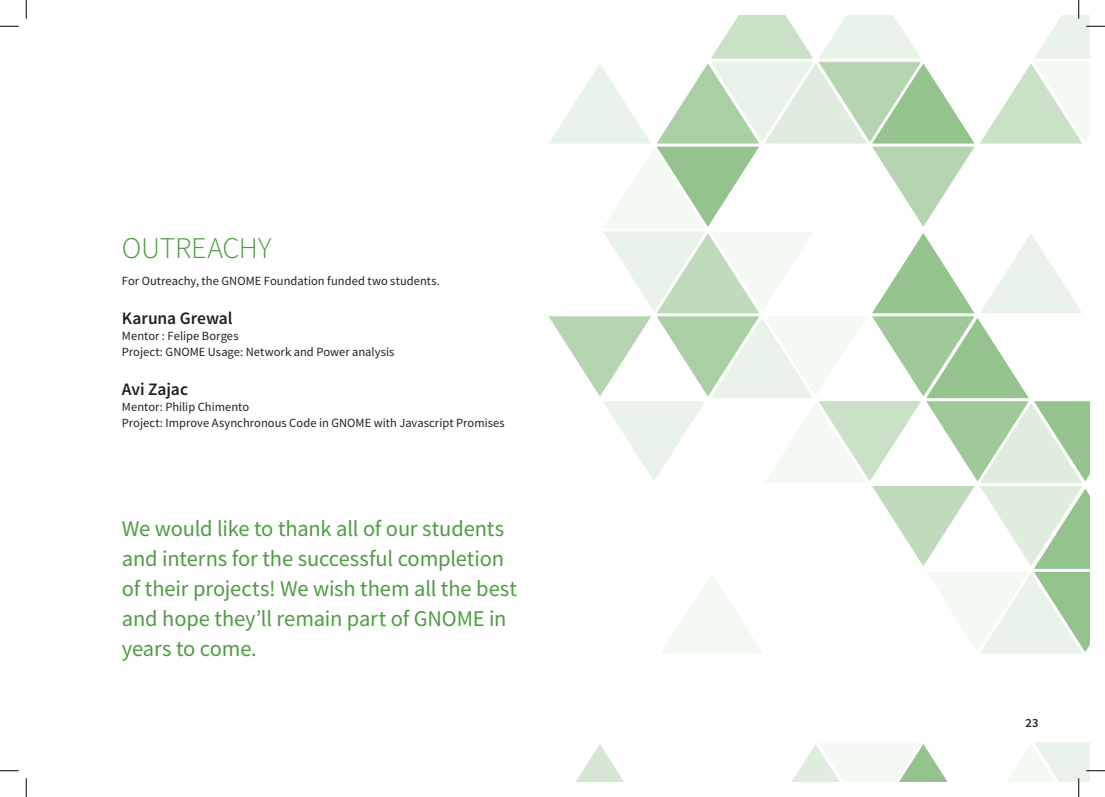
<style>
.page{position:relative;width:1105px;height:797px;background:#fff}
.page>*{position:absolute;margin:0;border:0;box-sizing:border-box;transform-origin:0 0}
.t1{font:300 30px "Source Sans Pro";letter-spacing:-.01em;color:#4f9c44}
.t2{font:22.5px/30px "Source Sans Pro";letter-spacing:-.01em;color:#4f9c44}
.t3{font:600 17.5px "Source Sans Pro";letter-spacing:-.005em;color:#231f20}
.t4{font:12.5px/16.2px "Source Sans Pro";letter-spacing:.005em;color:#231f20}
.t5{font:600 12.5px "Source Sans Pro";color:#231f20}
</style>
<div class="page">
<svg style="left:576px;top:744px;width:48px;height:37px"></svg>
<svg style="left:0;top:25px;width:19px;height:2px"></svg>
<svg style="left:0;top:770px;width:19px;height:1px"></svg>
<svg style="left:25px;top:0;width:2px;height:19px"></svg>
<svg style="left:25px;top:778px;width:2px;height:19px"></svg>
<svg style="left:549px;top:0;width:556px;height:654px"></svg>
<svg style="left:791px;top:742px;width:314px;height:55px"></svg>
<h1 class="t1" style="left:122px;top:229px;width:151px">OUTREACHY</h1>
<p class="t4" style="left:122px;top:272px;width:320px">For Outreachy, the GNOME Foundation funded two students.</p>
<h3 class="t3" style="left:122px;top:306px;width:112px">Karuna Grewal</h3>
<p class="t4" style="left:122px;top:327px;width:274px">Mentor : Felipe Borges<br>Project: GNOME Usage: Network and Power analysis</p>
<h3 class="t3" style="left:122px;top:377px;width:68px">Avi Zajac</h3>
<p class="t4" style="left:122px;top:399px;width:384px">Mentor: Philip Chimento<br>Project: Improve Asynchronous Code in GNOME with Javascript Promises</p>
<h2 class="t2" style="left:122px;top:513px;width:397px">We would like to thank all of our students and interns for the successful completion of their projects! We wish them all the best and hope they’ll remain part of GNOME in years to come.</h2>
<p class="t5" style="left:1025px;top:714px;width:15px">23</p>
</div>
